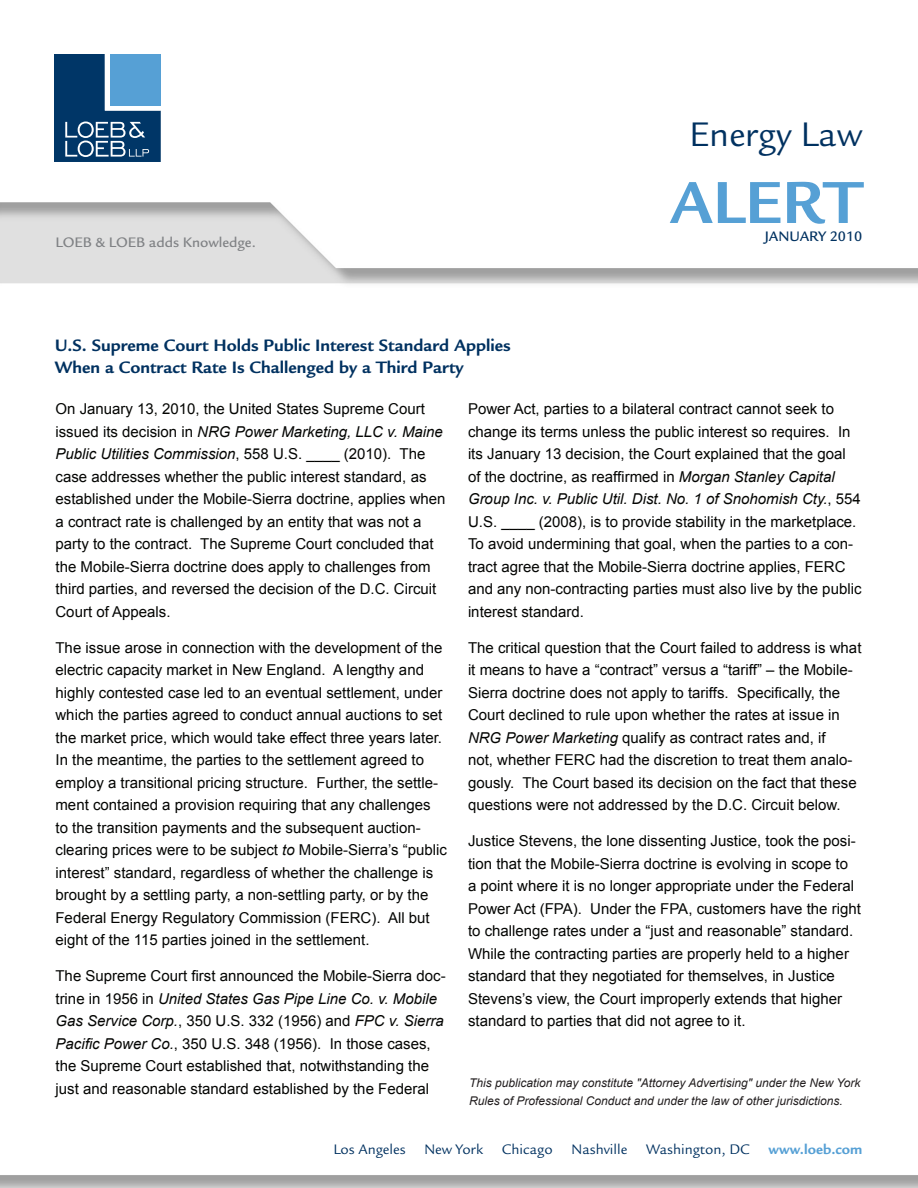
<style>
.page{position:relative;width:918px;height:1188px;background:#fff}
.page>*{position:absolute;margin:0;border:0;box-sizing:border-box;transform-origin:0 0}
._03__Body{font:700 64.5px "Legacy Sans Std";color:#56a0d5}
._03__Body-2{font:37.2px "Legacy Sans Std";color:#003160}
._01__Article_Title{font:700 18px/22.5px "Legacy Sans Std";color:#003160}
._03__Body-3{font:15px/22.5px "Arial";color:#040503}
.t1{font:15px "Legacy Sans Std";color:#003160}
.t2{font:500 15px "Legacy Sans Std";color:#808285}
._03__Body-4{font:500 15px "Legacy Sans Std";color:#003160}
.t3{font:italic 12px/18px "Arial";color:#231f20}
.s1{font-style:italic}
.s2{font-weight:700;color:#56a0d5}
</style>
<div class="page">
<svg style="left:54px;top:54px;width:107px;height:108px;background:#316591"></svg>
<p class="t2" style="left:56px;top:234px;width:202px">LOEB &amp; LOEB adds Knowledge.</p>
<p class="_01__Article_Title" style="left:55px;top:334px;width:457px">U.S. Supreme Court Holds Public Interest Standard Applies<br>When a Contract Rate Is Challenged by a Third Party</p>
<p class="_03__Body-2" style="left:689px;top:113px;width:175px">Energy Law</p>
<p class="_03__Body" style="left:670px;top:166px;width:194px">ALERT</p>
<p class="_03__Body-4" style="left:765px;top:228px;width:99px">January 2010</p>
<p class="_03__Body-3" style="left:56px;top:398px;width:392px">On January 13, 2010, the United States Supreme Court issued its decision in <span class="s1">NRG Power Marketing, LLC v. Maine Public Utilities Commission</span>, 558 U.S. ____ (2010). The case addresses whether the public interest standard, as established under the Mobile-Sierra doctrine, applies when a contract rate is challenged by an entity that was not a party to the contract. The Supreme Court concluded that the Mobile-Sierra doctrine does apply to challenges from third parties, and reversed the decision of the D.C. Circuit Court of Appeals.</p>
<p class="_03__Body-3" style="left:56px;top:636px;width:393px">The issue arose in connection with the development of the electric capacity market in New England. A lengthy and highly contested case led to an eventual settlement, under which the parties agreed to conduct annual auctions to set the market price, which would take effect three years later.<br>In the meantime, the parties to the settlement agreed to employ a transitional pricing structure. Further, the settle&shy;ment contained a provision requiring that any challenges<br>to the transition payments and the subsequent auction&shy;clearing prices were to be subject <span class="s1">to</span> Mobile-Sierra’s “public interest” standard, regardless of whether the challenge is brought by a settling party, a non-settling party, or by the Federal Energy Regulatory Commission (FERC). All but eight of the 115 parties joined in the settlement.</p>
<p class="_03__Body-3" style="left:56px;top:965px;width:392px">The Supreme Court first announced the Mobile-Sierra doc&shy;trine in 1956 in <span class="s1">United States Gas Pipe Line Co. v. Mobile Gas Service Corp.</span>, 350 U.S. 332 (1956) and <span class="s1">FPC v. Sierra Pacific Power Co.</span>, 350 U.S. 348 (1956). In those cases, the Supreme Court established that, notwithstanding the just and reasonable standard established by the Federal</p>
<p class="_03__Body-3" style="left:468px;top:398px;width:395px">Power Act, parties to a bilateral contract cannot seek to change its terms unless the public interest so requires. In its January 13 decision, the Court explained that the goal of the doctrine, as reaffirmed in <span class="s1">Morgan Stanley Capital Group Inc. v. Public Util. Dist. No. 1 of Snohomish Cty.</span>, 554<br>U.S. ____ (2008), is to provide stability in the marketplace.<br>To avoid undermining that goal, when the parties to a con&shy;tract agree that the Mobile-Sierra doctrine applies, FERC and any non-contracting parties must also live by the public interest standard.</p>
<p class="_03__Body-3" style="left:468px;top:636px;width:395px">The critical question that the Court failed to address is what it means to have a “contract” versus a “tariff” – the Mobile-Sierra doctrine does not apply to tariffs. Specifically, the Court declined to rule upon whether the rates at issue in <span class="s1">NRG Power Marketing</span> qualify as contract rates and, if<br>not, whether FERC had the discretion to treat them analo&shy;gously. The Court based its decision on the fact that these questions were not addressed by the D.C. Circuit below.</p>
<p class="_03__Body-3" style="left:468px;top:830px;width:394px">Justice Stevens, the lone dissenting Justice, took the posi&shy;tion that the Mobile-Sierra doctrine is evolving in scope to<br>a point where it is no longer appropriate under the Federal Power Act (FPA). Under the FPA, customers have the right to challenge rates under a “just and reasonable” standard.<br>While the contracting parties are properly held to a higher standard that they negotiated for themselves, in Justice Stevens’s view, the Court improperly extends that higher standard to parties that did not agree to it.</p>
<p class="t3" style="left:469px;top:1074px;width:393px">This publication may constitute "Attorney Advertising" under the New York<br>Rules of Professional Conduct and under the law of other jurisdictions.</p>
<p class="t1" style="left:333px;top:1141px;width:74px">Los Angeles</p>
<p class="t1" style="left:424px;top:1141px;width:60px">New York</p>
<p class="t1" style="left:502px;top:1141px;width:127px">Chicago Nashville</p>
<p class="t1" style="left:646px;top:1141px;width:218px">Washington, DC <span class="s2">www.loeb.com</span></p>
</div>
